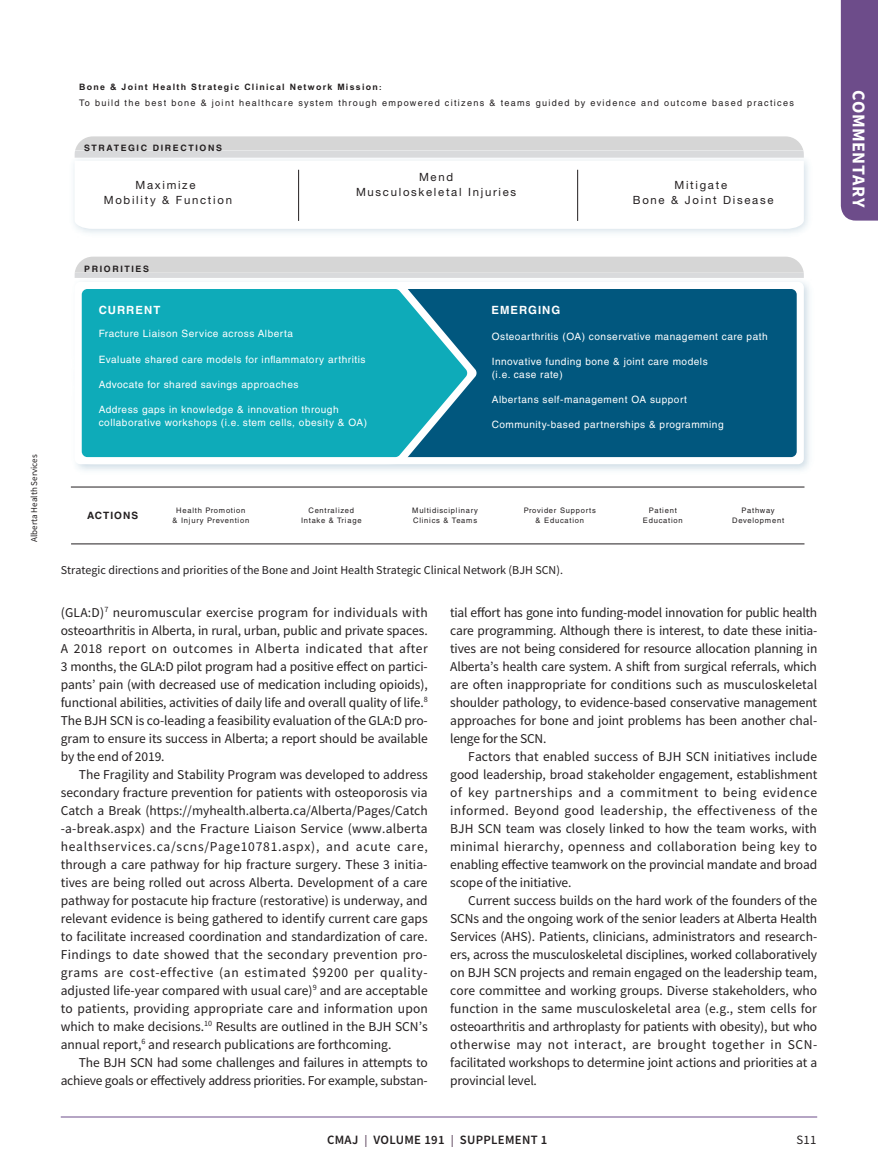
<style>
.page{position:relative;width:878px;height:1175px;background:#fff}
.page>*{position:absolute;margin:0;border:0;box-sizing:border-box;transform-origin:0 0}
.t1{font:700 18px "Source Sans Pro";letter-spacing:.025em;color:#fff}
.t2{font:13.5px/18px "Source Sans Pro";letter-spacing:-.01em;color:#231f20;text-align:justify}
.t3{font:600 12.75px "Source Sans Pro";letter-spacing:.025em;color:#231f20}
.t4{font:12.75px "Source Sans Pro";color:#231f20}
.t5{font:12px "Source Sans Pro";color:#231f20}
.t6{font:11.4px/15.1px "Helvetica Neue";letter-spacing:.15em;color:#231f20;text-align:center}
.t7{font:700 11.4px "Helvetica LT Std";letter-spacing:.09em;color:#fff}
.t8{font:10.05px/12.6px "Helvetica LT Std";letter-spacing:.05em;color:#fff}
.t9{font:700 10.05px "Helvetica LT Std";letter-spacing:.1em;color:#231f20}
.t10{font:9px "Helvetica LT Std";letter-spacing:.145em;color:#231f20}
.t11{font:9px "Source Sans Pro";color:#231f20}
.t12{font:700 8.85px "Arial";letter-spacing:.145em;color:#231f20}
.t13{font:700 8.85px "Helvetica LT Std";letter-spacing:.185em;color:#231f20}
.t14{font:7.5px/10.1px "Helvetica LT Std";letter-spacing:.1em;color:#231f20;text-align:center}
.s1{font-size:7.5px;color:#141313}
.s2{font-size:12px;color:#685168}
</style>
<div class="page">
<div style="left:840px;top:0;width:38px;height:220px;background:#6d4c8a"></div>
<hr style="left:61px;top:1116px;width:756px;height:1px;background:#6d4c8a">
<svg style="left:75px;top:136px;width:728px;height:15px;background:#d8d8d8"></svg>
<svg style="left:75px;top:257px;width:728px;height:16px;background:#d7d7d7"></svg>
<div style="left:75px;top:273px;width:728px;height:5px;background:#d9dadc"></div>
<div style="left:477px;top:289px;width:319px;height:168px;background:#01577e"></div>
<svg style="left:75px;top:282px;width:402px;height:182px"></svg>
<svg style="left:82px;top:289px;width:385px;height:168px;background:#13a7b6"></svg>
<hr style="left:298px;top:170px;width:1px;height:51px;background:#231f20">
<hr style="left:577px;top:170px;width:1px;height:51px;background:#231f20">
<hr style="left:71px;top:487px;width:733px;height:1px;background:#231f20">
<hr style="left:71px;top:543px;width:733px;height:1px;background:#231f20">
<p class="t11" style="left:28px;top:542px;width:89px;rotate:-90deg">Alberta Health Services</p>
<p class="t12" style="left:79px;top:81px;width:304px">Bone &amp; Joint Health Strategic Clinical Network Mission<span class="s1">:</span></p>
<p class="t10" style="left:79px;top:98px;width:716px">To build the best bone &amp; joint healthcare system through empowered citizens &amp; teams guided by evidence and outcome based practices</p>
<p class="t13" style="left:84px;top:143px;width:139px">STRATEGIC DIRECTIONS</p>
<p class="t6" style="left:104px;top:177px;width:130px">Maximize<br>Mobility &amp; Function</p>
<p class="t6" style="left:356px;top:169px;width:162px">Mend<br>Musculoskeletal Injuries</p>
<p class="t6" style="left:633px;top:177px;width:142px">Mitigate<br>Bone &amp; Joint Disease</p>
<p class="t13" style="left:84px;top:263px;width:66px">PRIORITIES</p>
<p class="t7" style="left:99px;top:303px;width:63px">CURRENT</p>
<p class="t8" style="left:99px;top:327px;width:196px">Fracture Liaison Service across Alberta</p>
<p class="t8" style="left:99px;top:353px;width:268px">Evaluate shared care models for inflammatory arthritis</p>
<p class="t8" style="left:99px;top:378px;width:201px">Advocate for shared savings approaches</p>
<p class="t8" style="left:99px;top:403px;width:270px">Address gaps in knowledge &amp; innovation through collaborative workshops (i.e. stem cells, obesity &amp; OA)</p>
<p class="t7" style="left:491px;top:303px;width:70px">EMERGING</p>
<p class="t8" style="left:492px;top:330px;width:277px">Osteoarthritis (OA) conservative management care path</p>
<p class="t8" style="left:492px;top:355px;width:217px">Innovative funding bone &amp; joint care models (i.e. case rate)</p>
<p class="t8" style="left:492px;top:393px;width:197px">Albertans self-management OA support</p>
<p class="t8" style="left:492px;top:418px;width:233px">Community-based partnerships &amp; programming</p>
<p class="t14" style="left:301px;top:505px;width:62px">Centralized<br>Intake &amp; Triage</p>
<p class="t14" style="left:523px;top:505px;width:74px">Provider Supports &amp; Education</p>
<p class="t14" style="left:643px;top:505px;width:41px">Patient<br>Education</p>
<p class="t5" style="left:61px;top:562px;width:503px">Strategic directions and priorities of the Bone and Joint Health Strategic Clinical Network (BJH SCN).</p>
<p class="t9" style="left:87px;top:509px;width:53px">ACTIONS</p>
<p class="t14" style="left:172px;top:505px;width:78px">Health Promotion<br>&amp; Injury Prevention</p>
<p class="t14" style="left:732px;top:505px;width:53px">Pathway<br>Development</p>
<p class="t14" style="left:412px;top:505px;width:67px;text-align:left">Multidisciplinary<br>Clinics &amp; Teams</p>
<p class="t2" style="left:61px;top:603px;width:368px">(GLA:D)<sup>7</sup> neuromuscular exercise program for individuals with osteoarthritis in Alberta, in rural, urban, public and private spaces.<br>A 2018 report on outcomes in Alberta indicated that after 3 months, the GLA:D pilot program had a positive effect on partici&shy;pants’ pain (with decreased use of medication including opioids), functional abilities, activities of daily life and overall quality of life.<sup>8<br></sup>The BJH SCN is co-leading a feasibility evaluation of the GLA:D pro&shy;gram to ensure its success in Alberta; a report should be available by the end of 2019.</p>
<p class="t2" style="left:61px;top:765px;width:369px;text-indent:18px">The Fragility and Stability Program was developed to address secondary fracture prevention for patients with osteoporosis via Catch a Break (https://myhealth.alberta.ca/Alberta/Pages/Catch -a-break.aspx) and the Fracture Liaison Service (www.alberta healthservices.ca/scns/Page10781.aspx), and acute care, through a care pathway for hip fracture surgery. These 3 initia&shy;tives are being rolled out across Alberta. Development of a care pathway for postacute hip fracture (restorative) is underway, and relevant evidence is being gathered to identify current care gaps to facilitate increased coordination and standardization of care.<br>Findings to date showed that the secondary prevention pro&shy;grams are cost-effective (an estimated $9200 per quality&shy;adjusted life-year compared with usual care)<sup>9</sup> and are acceptable to patients, providing appropriate care and information upon which to make decisions.<sup>10</sup> Results are outlined in the BJH SCN’s annual report,<sup>6</sup> and research publications are forthcoming.</p>
<p class="t2" style="left:61px;top:1053px;width:368px;text-align:right">The BJH SCN had some challenges and failures in attempts to achieve goals or effectively address priorities. For example, substan-</p>
<p class="t2" style="left:450px;top:603px;width:368px">tial effort has gone into funding-model innovation for public health care programming. Although there is interest, to date these initia&shy;tives are not being considered for resource allocation planning in Alberta’s health care system. A shift from surgical referrals, which are often inappropriate for conditions such as musculoskeletal shoulder pathology, to evidence-based conservative management approaches for bone and joint problems has been another chal&shy;lenge for the SCN.</p>
<p class="t2" style="left:450px;top:747px;width:368px;text-indent:18px">Factors that enabled success of BJH SCN initiatives include good leadership, broad stakeholder engagement, establishment of key partnerships and a commitment to being evidence informed. Beyond good leadership, the effectiveness of the BJH SCN team was closely linked to how the team works, with minimal hierarchy, openness and collaboration being key to enabling effective teamwork on the provincial mandate and broad scope of the initiative.</p>
<p class="t2" style="left:450px;top:891px;width:368px;text-indent:18px">Current success builds on the hard work of the founders of the SCNs and the ongoing work of the senior leaders at Alberta Health Services (AHS). Patients, clinicians, administrators and research&shy;ers, across the musculoskeletal disciplines, worked collaboratively on BJH SCN projects and remain engaged on the leadership team, core committee and working groups. Diverse stakeholders, who function in the same musculoskeletal area (e.g., stem cells for osteoarthritis and arthroplasty for patients with obesity), but who otherwise may not interact, are brought together in SCN&shy;facilitated workshops to determine joint actions and priorities at a provincial level.</p>
<p class="t3" style="left:327px;top:1131px;width:222px">CMAJ <span class="s2">|</span> VOLUME 191 <span class="s2">|</span> SUPPLEMENT 1</p>
<p class="t4" style="left:796px;top:1132px;width:22px">S11</p>
<h1 class="t1" style="left:871px;top:90px;width:119px;rotate:90deg">COMMENTARY</h1>
</div>
